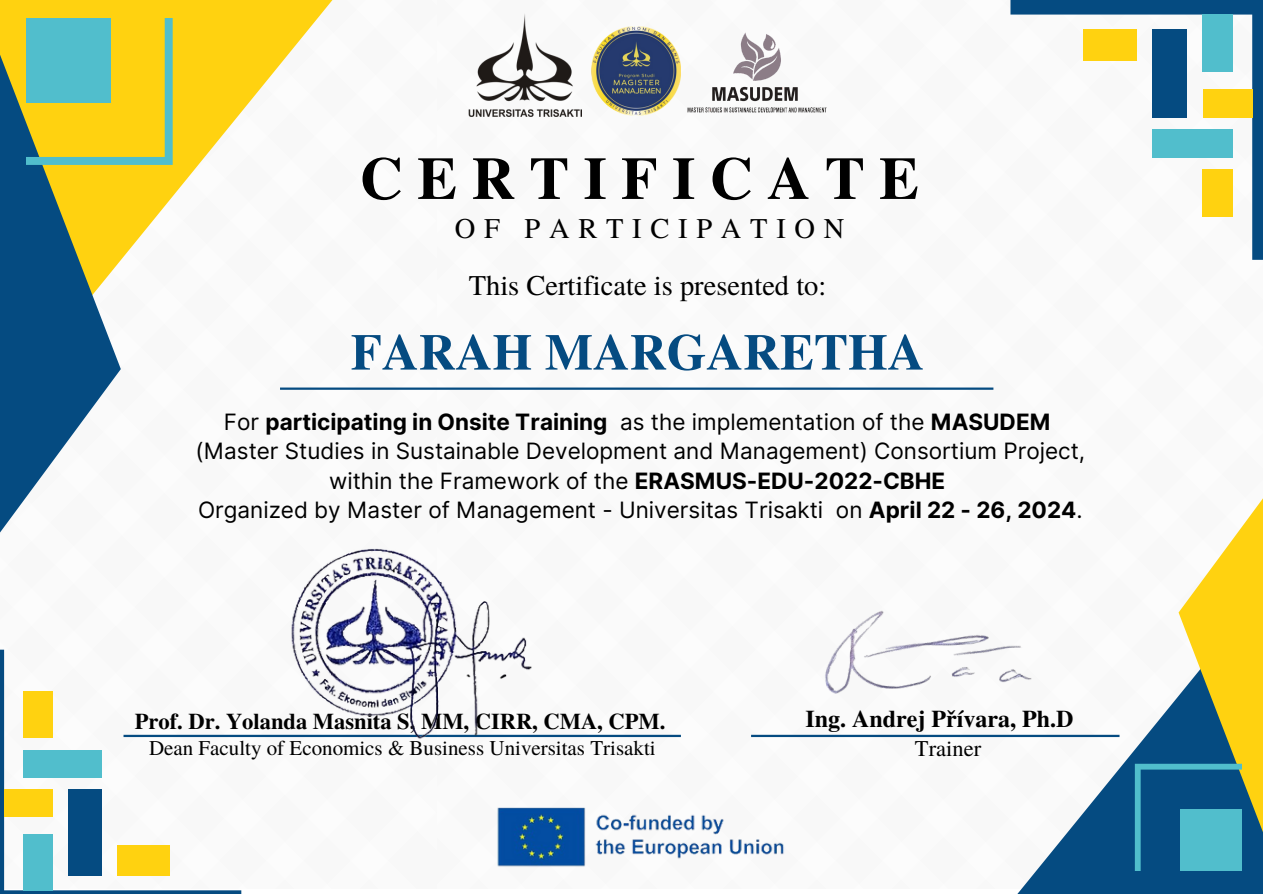
<style>
.page{position:relative;width:1263px;height:894px;background:#fff}
.page>*{position:absolute;margin:0;border:0;box-sizing:border-box;transform-origin:0 0}
.t1{font:700 60px "Te X Gyre Termes";letter-spacing:.24em;color:#000}
.t2{font:700 51px "Te X Gyre Termes";color:#054b81}
.t3{font:28.5px "Te X Gyre Termes";color:#000}
.t4{font:28.5px "Te X Gyre Termes";letter-spacing:.305em;color:#000}
.t5{font:700 24px "Te X Gyre Termes";color:#000}
.t6{font:22.5px/29.2px "Inter";color:#000;text-align:center}
.t7{font:700 22.5px "Te X Gyre Termes";color:#000}
.t8{font:22.5px "Te X Gyre Termes";color:#000}
.t9{font:21px "Te X Gyre Termes";color:#000}
.s1{font-weight:700}
</style>
<div class="page">
<hr style="left:124px;top:734px;width:557px;height:2px;background:#054b81">
<hr style="left:751px;top:734px;width:368px;height:2px;background:#054b81">
<svg style="left:172px;top:0;width:185px;height:390px"></svg>
<svg style="left:998px;top:734px;width:137px;height:159px"></svg>
<svg style="left:1011px;top:0;width:252px;height:259px"></svg>
<div style="left:1203px;top:89px;width:49px;height:28px;background:#ffd210"></div>
<div style="left:1203px;top:15px;width:30px;height:57px;background:#51becc"></div>
<div style="left:1153px;top:129px;width:80px;height:29px;background:#51becc"></div>
<div style="left:1153px;top:29px;width:34px;height:88px;background:#054b81"></div>
<div style="left:1203px;top:169px;width:30px;height:48px;background:#ffd210"></div>
<div style="left:1083px;top:29px;width:54px;height:32px;background:#ffd210"></div>
<svg style="left:0;top:734px;width:241px;height:159px"></svg>
<div style="left:23px;top:833px;width:30px;height:57px;background:#51becc"></div>
<svg style="left:0;top:0;width:172px;height:888px"></svg>
<svg style="left:1135px;top:498px;width:128px;height:395px"></svg>
<hr style="left:280px;top:387px;width:713px;height:2px;background:#054b81">
<img style="left:469px;top:14px;width:112px;height:102px">
<img style="left:591px;top:27px;width:89px;height:88px">
<img style="left:497px;top:807px;width:288px;height:60px">
<img style="left:733px;top:32px;width:48px;height:49px">
<img style="left:712px;top:86px;width:86px;height:16px">
<img style="left:687px;top:107px;width:140px;height:6px">
<img style="left:280px;top:548px;width:270px;height:191px">
<img style="left:825px;top:610px;width:207px;height:84px">
<h6 class="t1" style="left:360px;top:132px;width:561px">CERTIFICATE</h6>
<p class="t4" style="left:455px;top:208px;width:391px">OF PARTICIPATION</p>
<h2 class="t3" style="left:469px;top:265px;width:359px">This Certificate is presented to:</h2>
<h1 class="t2" style="left:351px;top:312px;width:575px">FARAH MARGARETHA</h1>
<p class="t6" style="left:196px;top:407px;width:891px">For <span class="s1">participating in Onsite Training</span> as the implementation of the <span class="s1">MASUDEM </span>(Master Studies in Sustainable Development and Management) Consortium Project, within the Framework of the <span class="s1">ERASMUS-EDU-2022-CBHE<br></span>Organized by Master of Management - Universitas Trisakti on <span class="s1">April 22 - 26, 2024</span>.</p>
<p class="t7" style="left:135px;top:704px;width:532px">Prof. Dr. Yolanda Masnita S, MM, CIRR, CMA, CPM.</p>
<p class="t5" style="left:806px;top:700px;width:269px">Ing. Andrej Přívara, Ph.D</p>
<h4 class="t9" style="left:149px;top:732px;width:508px">Dean Faculty of Economics &amp; Business Universitas Trisakti</h4>
<h3 class="t8" style="left:915px;top:732px;width:68px">Trainer</h3>
</div>
